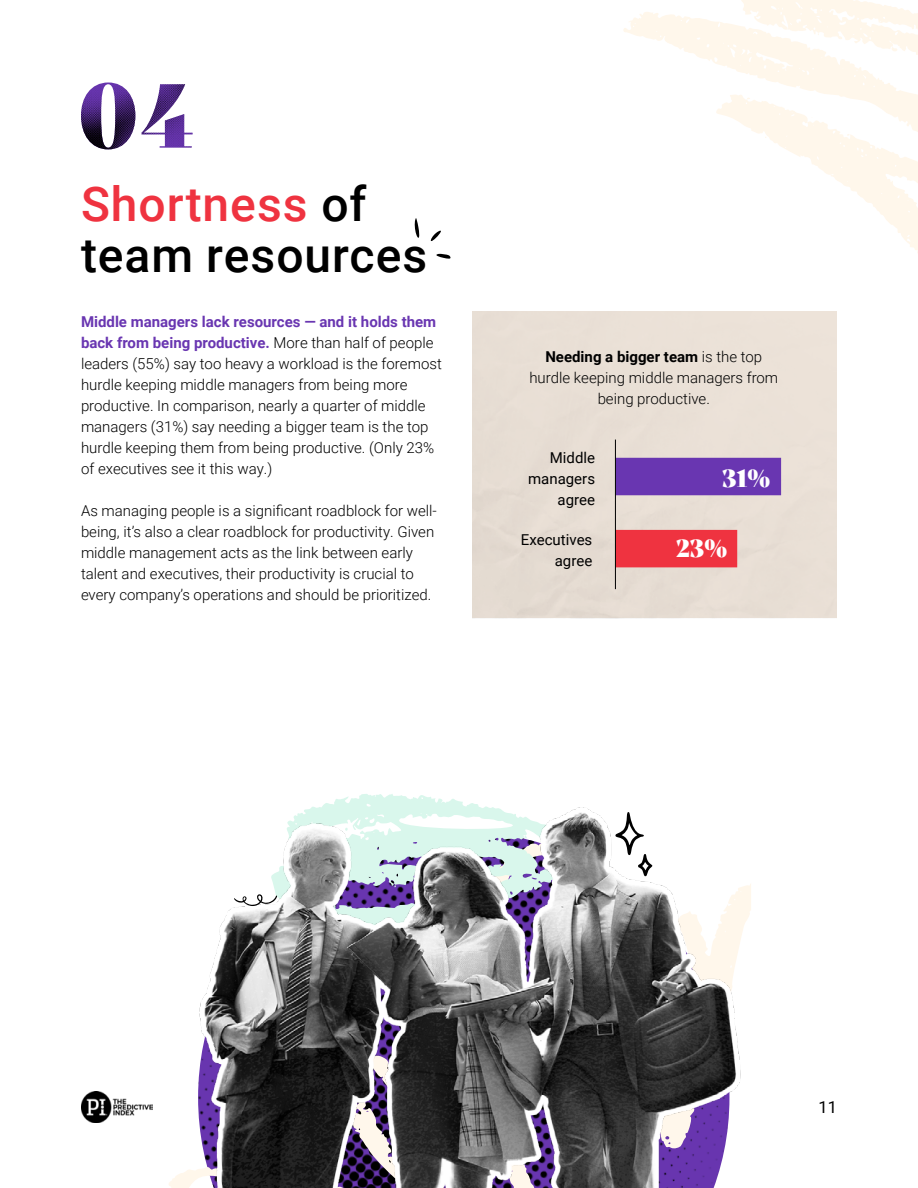
<style>
.page{position:relative;width:918px;height:1188px;background:#fff}
.page>*{position:absolute;margin:0;border:0;box-sizing:border-box;transform-origin:0 0}
.t1{font:500 48px/51.2px "Roboto";letter-spacing:.02em;color:#000}
.t2{font:24px "Bely Display";color:#fff}
.t3{font:16.5px "Roboto";color:#000}
.t4{font:300 15px/21px "Roboto";color:#000}
.t5{font:15px/21px "Roboto";color:#000;text-align:right}
.s1{color:#ef3340}
.s2{font-weight:700;color:#6936b1}
.s3{font-weight:700}
</style>
<div class="page">
<svg style="left:343px;top:794px;width:97px;height:5px"></svg>
<img style="left:180px;top:799px;width:571px;height:389px">
<img style="left:81px;top:82px;width:112px;height:67px">
<svg style="left:623px;top:0;width:295px;height:253px"></svg>
<svg style="left:889px;top:47px;width:9px;height:7px"></svg>
<svg style="left:747px;top:95px;width:7px;height:4px"></svg>
<svg style="left:846px;top:132px;width:5px;height:6px"></svg>
<svg style="left:628px;top:20px;width:3px;height:5px"></svg>
<svg style="left:234px;top:894px;width:44px;height:12px"></svg>
<svg style="left:414px;top:218px;width:6px;height:20px"></svg>
<svg style="left:431px;top:230px;width:10px;height:11px"></svg>
<svg style="left:436px;top:254px;width:15px;height:5px"></svg>
<div style="left:615px;top:458px;width:166px;height:37px;background:#6936b1"></div>
<div style="left:615px;top:530px;width:122px;height:37px;background:#ef3340"></div>
<hr style="left:615px;top:440px;width:1px;height:149px;background:#000">
<svg style="left:610px;top:812px;width:42px;height:77px"></svg>
<img style="left:81px;top:1092px;width:72px;height:30px">
<p class="t1" style="left:81px;top:177px;width:348px"><span class="s1">Shortness</span> of team resources</p>
<p class="t4" style="left:81px;top:311px;width:362px"><span class="s2">Middle managers lack resources — and it holds them back from being productive.</span> More than half of people leaders (55%) say too heavy a workload is the foremost hurdle keeping middle managers from being more productive. In comparison, nearly a quarter of middle managers (31%) say needing a bigger team is the top hurdle keeping them from being productive. (Only 23% of executives see it this way.)</p>
<p class="t4" style="left:81px;top:500px;width:357px">As managing people is a significant roadblock for well&shy;being, it’s also a clear roadblock for productivity. Given middle management acts as the link between early talent and executives, their productivity is crucial to every company’s operations and should be prioritized.</p>
<p class="t4" style="left:529px;top:346px;width:250px;text-align:center"><span class="s3">Needing a bigger team</span> is the top hurdle keeping middle managers from being productive.</p>
<p class="t5" style="left:528px;top:447px;width:68px">Middle managers agree</p>
<p class="t5" style="left:521px;top:529px;width:73px">Executives agree</p>
<p class="t2" style="left:722px;top:459px;width:50px">31%</p>
<p class="t2" style="left:676px;top:529px;width:53px">23%</p>
<p class="t3" style="left:818px;top:1095px;width:20px">11</p>
</div>
